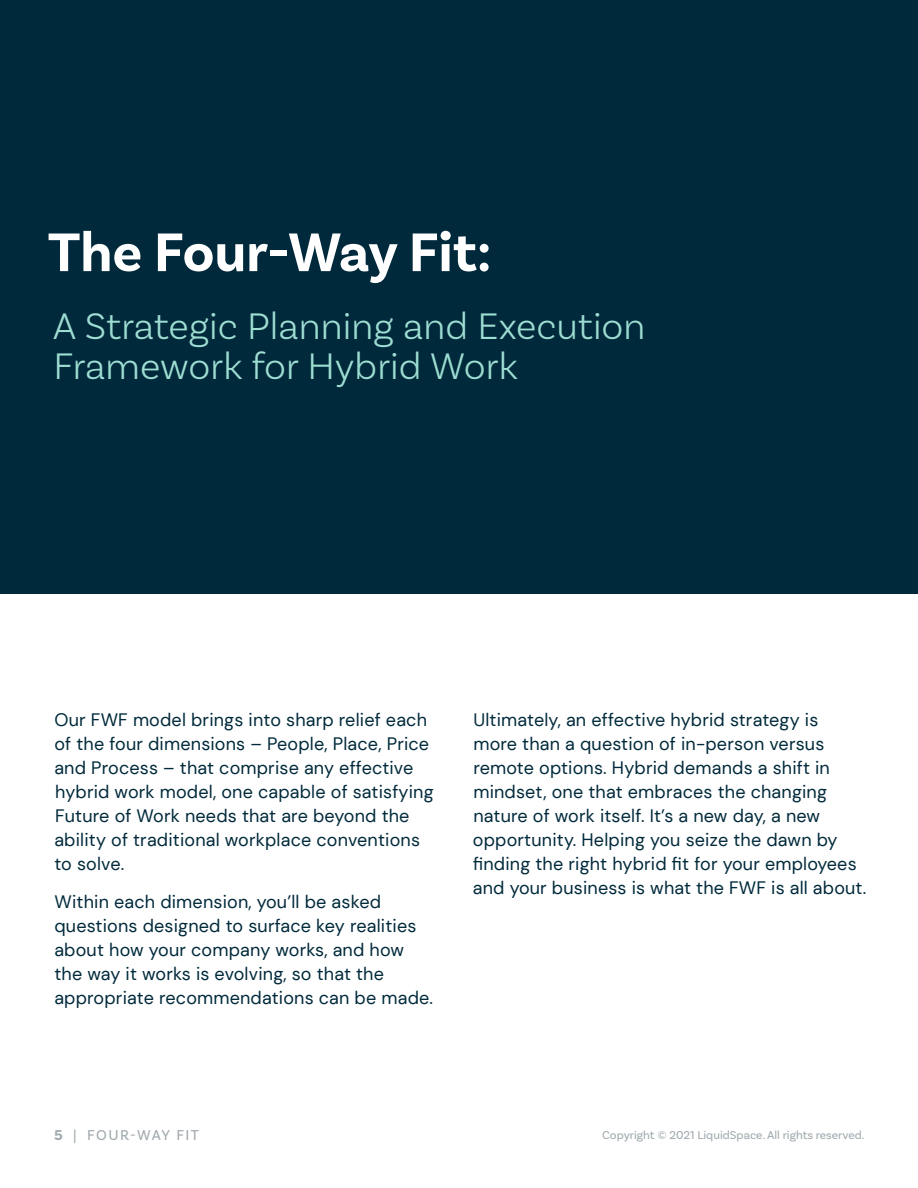
<style>
.page{position:relative;width:918px;height:1188px;background:#fff}
.page>*{position:absolute;margin:0;border:0;box-sizing:border-box;transform-origin:0 0}
.H1_-_lv1_TOC{font:700 57px "Basic Sans";color:#fff}
.t1{font:300 39px/40.5px "Basic Sans";color:#9eddd2}
.Body_1{font:18px/24px "DM Sans";letter-spacing:.01em;color:#002a3b}
.t2{font:15px "Basic Sans";letter-spacing:.1em;color:#a0a9ad}
.t3{font:12px "Basic Sans";color:#a0a9ad}
.s1{font-weight:700}
</style>
<div class="page">
<div style="left:0;top:0;width:918px;height:594px;background:#002a3b"></div>
<p class="H1_-_lv1_TOC" style="left:48px;top:218px;width:445px">The Four-Way Fit:</p>
<h2 class="t1" style="left:53px;top:305px;width:594px">A Strategic Planning and Execution<br>Framework for Hybrid Work</h2>
<p class="Body_1" style="left:54px;top:708px;width:381px">Our FWF model brings into sharp relief each of the four dimensions – People, Place, Price and Process – that comprise any effective hybrid work model, one capable of satisfying Future of Work needs that are beyond the ability of traditional workplace conventions to solve.</p>
<p class="Body_1" style="left:54px;top:889px;width:380px">Within each dimension, you’ll be asked questions designed to surface key realities about how your company works, and how the way it works is evolving, so that the appropriate recommendations can be made.</p>
<p class="Body_1" style="left:473px;top:708px;width:395px">Ultimately, an effective hybrid strategy is<br>more than a question of in-person versus remote options. Hybrid demands a shift in mindset, one that embraces the changing nature of work itself. It’s a new day, a new opportunity. Helping you seize the dawn by finding the right hybrid fit for your employees and your business is what the FWF is all about.</p>
<p class="t2" style="left:54px;top:1126px;width:147px"><span class="s1">5</span> | FOUR-WAY FIT</p>
<p class="t3" style="left:602px;top:1127px;width:264px">Copyright © 2021 LiquidSpace. All rights reserved.</p>
</div>
